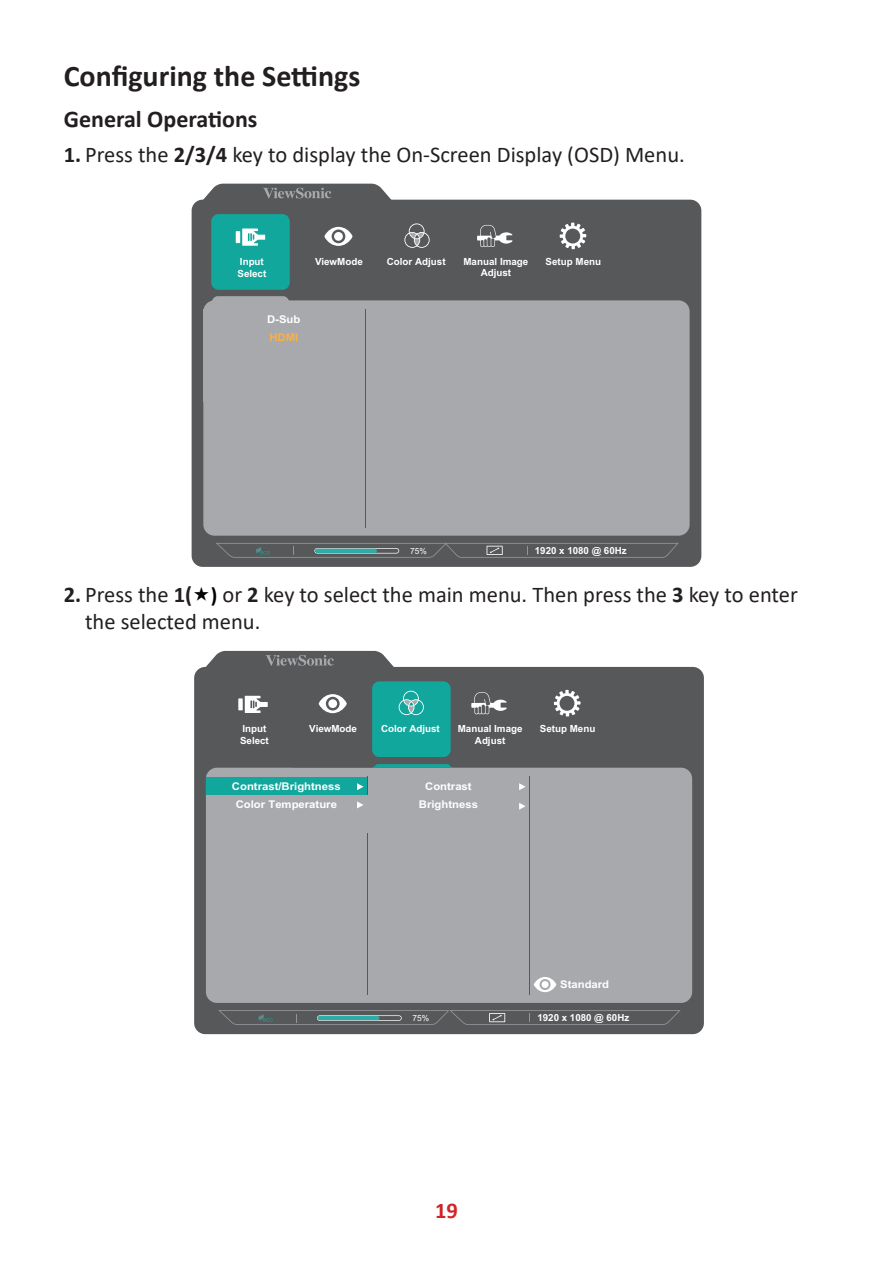
<style>
.page{position:relative;width:893px;height:1263px;background:#fff}
.page>*{position:absolute;margin:0;border:0;box-sizing:border-box;transform-origin:0 0}
.Heading_2{font:700 30px "Calibri";color:#231f20}
.Heading_3{font:700 24px "Calibri";color:#231f20}
.t1{font:22.5px/27px "Calibri";color:#231f20}
.t2{font:700 22.5px "Calibri";color:#d1232a}
.t3{font:700 10.65px/18.3px "Arial";color:#fff;text-align:center;scale:1.06 1}
.t4{font:700 9.75px/11.7px "Arial";color:#fff}
.t5{font:8.4px "Arial";color:#fff}
.s1{font-weight:700}
.s2{color:#fbb041}
.s3{font-weight:700;font-size:21px;color:#000}
</style>
<div class="page">
<div style="left:192px;top:200px;width:509px;height:367px;background:#57585a;border-radius:11px"></div>
<svg style="left:212px;top:296px;width:77px;height:4px"></svg>
<div style="left:203px;top:300px;width:487px;height:236px;background:#a8a9ad;border-radius:11px"></div>
<div style="left:211px;top:214px;width:79px;height:76px;background:#12a79d;border-radius:7px"></div>
<hr style="left:365px;top:309px;width:1px;height:219px;background:#57585a">
<svg style="left:216px;top:543px;width:463px;height:15px"></svg>
<svg style="left:198px;top:184px;width:198px;height:17px"></svg>
<hr style="left:236px;top:231px;width:4px;height:12px;background:#fff">
<svg style="left:242px;top:228px;width:23px;height:18px"></svg>
<svg style="left:560px;top:223px;width:26px;height:26px"></svg>
<svg style="left:324px;top:227px;width:29px;height:19px"></svg>
<div style="left:334px;top:232px;width:9px;height:9px;background:#fff;border-radius:50%"></div>
<svg style="left:477px;top:225px;width:35px;height:22px"></svg>
<svg style="left:404px;top:223px;width:26px;height:25px"></svg>
<div style="left:194px;top:667px;width:510px;height:367px;background:#57585a;border-radius:11px"></div>
<div style="left:206px;top:768px;width:486px;height:235px;background:#a8a9ad;border-radius:11px"></div>
<div style="left:206px;top:778px;width:162px;height:18px;background:#12a79d"></div>
<svg style="left:357px;top:783px;width:6px;height:7px"></svg>
<svg style="left:519px;top:783px;width:7px;height:7px"></svg>
<hr style="left:530px;top:776px;width:1px;height:219px;background:#57585a">
<hr style="left:368px;top:776px;width:1px;height:219px;background:#57585a">
<svg style="left:218px;top:1010px;width:463px;height:15px"></svg>
<svg style="left:201px;top:651px;width:198px;height:17px"></svg>
<svg style="left:519px;top:803px;width:7px;height:7px"></svg>
<div style="left:238px;top:698px;width:5px;height:12px;background:#fff"></div>
<svg style="left:245px;top:696px;width:23px;height:17px"></svg>
<svg style="left:554px;top:690px;width:27px;height:26px"></svg>
<svg style="left:319px;top:694px;width:28px;height:19px"></svg>
<div style="left:328px;top:699px;width:9px;height:9px;background:#fff;border-radius:50%"></div>
<svg style="left:471px;top:692px;width:36px;height:22px"></svg>
<div style="left:372px;top:681px;width:79px;height:76px;background:#12a79d;border-radius:7px"></div>
<svg style="left:293px;top:764px;width:159px;height:4px"></svg>
<svg style="left:399px;top:691px;width:25px;height:24px"></svg>
<svg style="left:357px;top:801px;width:6px;height:7px"></svg>
<svg style="left:534px;top:977px;width:22px;height:15px"></svg>
<div style="left:542px;top:981px;width:7px;height:7px;background:#fff;border-radius:50%"></div>
<p class="Heading_2" style="left:64px;top:55px;width:298px">Configuring the Settings</p>
<p class="Heading_3" style="left:64px;top:102px;width:195px">General Operations</p>
<p class="t1" style="left:64px;top:141px;width:622px"><span class="s1">1.</span> Press the <span class="s1">2/3/4</span> key to display the On-Screen Display (OSD) Menu.</p>
<p class="t4" style="left:237px;top:256px;width:30px">Input<br>Select</p>
<p class="t3" style="left:267px;top:310px;width:33px;text-align:left">D-Sub<br><span class="s2">HDMI</span></p>
<p class="t4" style="left:315px;top:256px;width:49px">ViewMode</p>
<p class="t4" style="left:463px;top:255px;width:66px">Manual Image</p>
<p class="t4" style="left:545px;top:256px;width:57px">Setup Menu</p>
<p class="t4" style="left:481px;top:267px;width:32px">Adjust</p>
<p class="t4" style="left:387px;top:256px;width:60px">Color Adjust</p>
<p class="t5" style="left:410px;top:545px;width:18px">75%</p>
<p class="t4" style="left:535px;top:544px;width:93px">1920 x 1080 @ 60Hz</p>
<p class="t1" style="left:85px;top:581px;width:714px;text-indent:-21px"><span class="s1">2.</span> Press the <span class="s1">1(</span> <span class="s3">)</span> or <span class="s1">2</span> key to select the main menu. Then press the <span class="s1">3</span> key to enter the selected menu.</p>
<p class="t4" style="left:309px;top:723px;width:49px">ViewMode</p>
<p class="t4" style="left:458px;top:723px;width:66px">Manual Image</p>
<p class="t4" style="left:540px;top:723px;width:57px">Setup Menu</p>
<p class="t4" style="left:475px;top:734px;width:32px">Adjust</p>
<p class="t4" style="left:240px;top:723px;width:30px">Input<br>Select</p>
<p class="t4" style="left:381px;top:723px;width:60px">Color Adjust</p>
<p class="t3" style="left:232px;top:777px;width:104px">Contrast/Brightness<br>Color Temperature</p>
<p class="t3" style="left:419px;top:777px;width:57px">Contrast<br>Brightness</p>
<p class="t3" style="left:560px;top:975px;width:48px">Standard</p>
<p class="t5" style="left:413px;top:1012px;width:18px">75%</p>
<p class="t4" style="left:537px;top:1012px;width:93px">1920 x 1080 @ 60Hz</p>
<h3 class="t2" style="left:435px;top:1194px;width:24px">19</h3>
</div>
